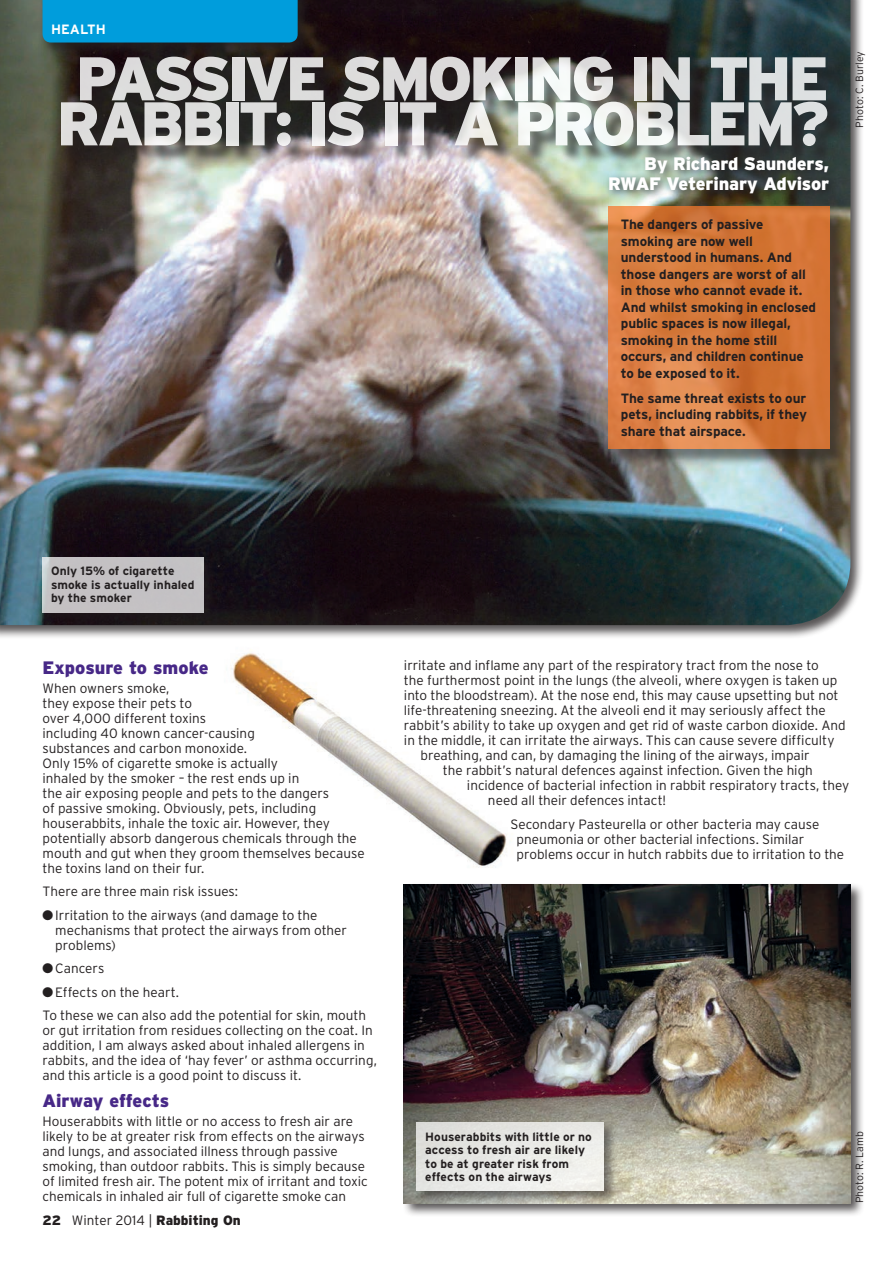
<style>
.page{position:relative;width:893px;height:1263px;background:#fff}
.page>*{position:absolute;margin:0;border:0;box-sizing:border-box;transform-origin:0 0}
.t1{font:900 61.5px/45px "Interstate";letter-spacing:-.065em;color:#fff;text-align:center}
.Body_Text{font:900 18px/19.5px "Interstate";letter-spacing:-.015em;color:#fff;text-align:right}
.Subhead_Interstate_B{font:900 18px "Interstate";color:#472887}
.Body_Text-2{font:300 13.5px/15px "Interstate";color:#231f20}
.Body_Text-3{font:700 13.5px/16.5px "Interstate";letter-spacing:-.01em;color:#231f20}
.t2{font:900 13.5px "Interstate";color:#231f20}
.Body_Text-4{font:700 13.5px "Interstate";letter-spacing:-.005em;color:#fff}
.Body_Text-5{font:700 12px/13.5px "Interstate";color:#231f20}
.Body_Text-6{font:300 10.5px "Interstate";letter-spacing:.01em;color:#231f20}
.s1{font-family:"Monotype Sorts";font-weight:400}
.s2{font-weight:300}
</style>
<div class="page">
<img style="left:230px;top:653px;width:277px;height:215px">
<div style="left:0;top:0;width:865px;height:639px;background:#231f20;opacity:.75"></div>
<img style="left:0;top:0;width:850px;height:625px">
<div style="left:40px;top:0;width:272px;height:57px;background:#231f20;opacity:.75"></div>
<div style="left:43px;top:0;width:255px;height:43px;background:#009ddc"></div>
<div style="left:402px;top:882px;width:462px;height:336px;background:#231f20;opacity:.75"></div>
<img style="left:404px;top:884px;width:446px;height:319px">
<div style="left:63px;top:59px;width:782px;height:106px;background:#231f20;opacity:.75"></div>
<div style="left:604px;top:152px;width:235px;height:52px;background:#231f20;opacity:.75"></div>
<div style="left:610px;top:208px;width:238px;height:259px;background:#231f20;opacity:.75"></div>
<svg style="left:608px;top:206px;width:221px;height:243px;background:#d6793c"></svg>
<div style="left:414px;top:1120px;width:204px;height:85px;background:#231f20;opacity:.75"></div>
<div style="left:417px;top:1123px;width:187px;height:68px;background:#e9e9e6"></div>
<div style="left:40px;top:555px;width:178px;height:72px;background:#231f20;opacity:.75"></div>
<div style="left:43px;top:557px;width:161px;height:55px;background:#c4c1c3"></div>
<p class="Body_Text-4" style="left:51px;top:22px;width:56px">HEALTH</p>
<h1 class="t1" style="left:57px;top:56px;width:774px">PASSIVE SMOKING IN THE<br>RABBIT: IS IT A PROBLEM?</h1>
<p class="Body_Text" style="left:608px;top:154px;width:223px">By Richard Saunders,<br>RWAF Veterinary Advisor</p>
<p class="Body_Text-3" style="left:621px;top:216px;width:197px">The dangers of passive smoking are now well understood in humans. And those dangers are worst of all in those who cannot evade it.<br>And whilst smoking in enclosed public spaces is now illegal, smoking in the home still occurs, and children continue to be exposed to it.</p>
<p class="Body_Text-3" style="left:621px;top:390px;width:188px;text-align:justify">The same threat exists to our pets, including rabbits, if they share that airspace.</p>
<p class="Body_Text-6" style="left:854px;top:127px;width:78px;rotate:-90deg">Photo: C. Burley</p>
<p class="Body_Text-5" style="left:51px;top:564px;width:145px">Only 15% of cigarette smoke is actually inhaled by the smoker</p>
<p class="Subhead_Interstate_B" style="left:43px;top:657px;width:167px">Exposure to smoke</p>
<p class="Body_Text-2" style="left:43px;top:680px;width:324px">When owners smoke,<br>they expose their pets to<br>over 4,000 different toxins<br>including 40 known cancer-causing<br>substances and carbon monoxide.<br>Only 15% of cigarette smoke is actually<br>inhaled by the smoker – the rest ends up in<br>the air exposing people and pets to the dangers<br>of passive smoking. Obviously, pets, including houserabbits, inhale the toxic air. However, they potentially absorb dangerous chemicals through the mouth and gut when they groom themselves because the toxins land on their fur.</p>
<p class="Body_Text-2" style="left:43px;top:884px;width:197px">There are three main risk issues:</p>
<p class="Body_Text-2" style="left:55px;top:907px;width:293px;text-indent:-13px"><span class="s1">l</span> Irritation to the airways (and damage to the mechanisms that protect the airways from other problems)</p>
<p class="Body_Text-2" style="left:43px;top:961px;width:63px"><span class="s1">l</span>Cancers</p>
<p class="Body_Text-2" style="left:43px;top:984px;width:138px"><span class="s1">l</span>Effects on the heart.</p>
<p class="Body_Text-2" style="left:43px;top:1008px;width:336px">To these we can also add the potential for skin, mouth or gut irritation from residues collecting on the coat. In addition, I am always asked about inhaled allergens in rabbits, and the idea of ‘hay fever’ or asthma occurring, and this article is a good point to discuss it.</p>
<p class="Subhead_Interstate_B" style="left:43px;top:1090px;width:128px">Airway effects</p>
<p class="Body_Text-2" style="left:43px;top:1114px;width:327px">Houserabbits with little or no access to fresh air are likely to be at greater risk from effects on the airways and lungs, and associated illness through passive smoking, than outdoor rabbits. This is simply because of limited fresh air. The potent mix of irritant and toxic chemicals in inhaled air full of cigarette smoke can</p>
<p class="t2" style="left:43px;top:1212px;width:200px">22 <span class="s2">Winter 2014 |</span> Rabbiting On</p>
<p class="Body_Text-2" style="left:404px;top:658px;width:416px">irritate and inflame any part of the respiratory tract from the nose to</p>
<p class="Body_Text-2" style="left:404px;top:673px;width:435px">the furthermost point in the lungs (the alveoli, where oxygen is taken up</p>
<p class="Body_Text-2" style="left:404px;top:688px;width:436px">into the bloodstream). At the nose end, this may cause upsetting but not</p>
<p class="Body_Text-2" style="left:404px;top:703px;width:423px">life-threatening sneezing. At the alveoli end it may seriously affect the</p>
<p class="Body_Text-2" style="left:404px;top:718px;width:443px">rabbit’s ability to take up oxygen and get rid of waste carbon dioxide. And</p>
<p class="Body_Text-2" style="left:404px;top:733px;width:432px">in the middle, it can irritate the airways. This can cause severe difficulty</p>
<p class="Body_Text-2" style="left:420px;top:748px;width:391px">breathing, and can, by damaging the lining of the airways, impair</p>
<p class="Body_Text-2" style="left:443px;top:763px;width:371px">the rabbit’s natural defences against infection. Given the high</p>
<p class="Body_Text-2" style="left:467px;top:778px;width:384px">incidence of bacterial infection in rabbit respiratory tracts, they</p>
<p class="Body_Text-2" style="left:488px;top:793px;width:180px">need all their defences intact!</p>
<p class="Body_Text-2" style="left:516px;top:816px;width:329px;text-indent:-6px">Secondary Pasteurella or other bacteria may cause pneumonia or other bacterial infections. Similar problems occur in hutch rabbits due to irritation to the</p>
<p class="Body_Text-5" style="left:425px;top:1130px;width:168px">Houserabbits with little or no access to fresh air are likely to be at greater risk from effects on the airways</p>
<p class="Body_Text-6" style="left:854px;top:1203px;width:74px;rotate:-90deg">Photo: R. Lamb</p>
</div>
